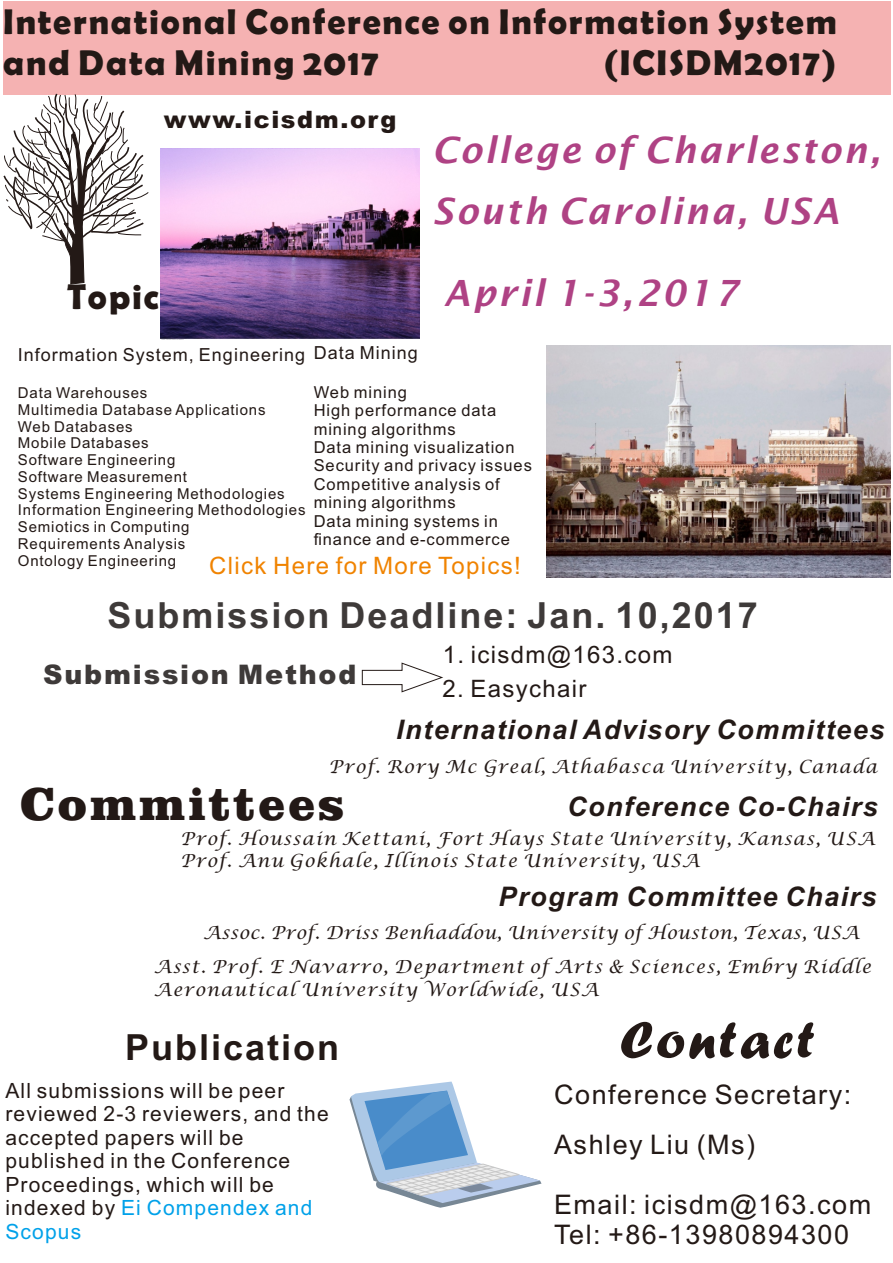
<style>
.page{position:relative;width:893px;height:1263px;background:#fff}
.page>*{position:absolute;margin:0;border:0;box-sizing:border-box;transform-origin:0 0}
.t1{font:54px "Forte";letter-spacing:.055em;color:#231916}
.t2{font:900 47.25px "Clarendon BT";letter-spacing:.065em;color:#231916}
.t3{font:700 36px/40.3px "Berlin Sans FB Demi";letter-spacing:.05em;color:#231916}
.t4{font:italic 600 36px/60.9px "Lucida Sans";letter-spacing:.065em;color:#af4284}
.t5{font:700 36px "Arial";letter-spacing:.055em;color:#3e3a39}
.t6{font:700 36px "Arial";letter-spacing:.055em;color:#231916}
.t7{font:27px/50.2px "Arial";letter-spacing:.055em;color:#231916}
.t8{font:italic 700 27px "Arial";letter-spacing:.055em;color:#231916}
.t9{font:900 27px "Arial";letter-spacing:.065em;color:#3e3a39}
.t10{font:24px "Arial";letter-spacing:.055em;color:#231916}
.t11{font:24px "Arial";letter-spacing:.055em;color:#f08300}
.t12{font:900 24px "Arial";letter-spacing:.065em;color:#231916}
.t13{font:21px/23.4px "Arial";letter-spacing:.055em;color:#231916}
.t14{font:italic 18px/22.5px "Lucida Calligraphy";letter-spacing:.065em;color:#231916}
.t15{font:italic 18px "Lucida Calligraphy";letter-spacing:.035em;color:#231916}
.t16{font:18px "Arial";letter-spacing:.055em;color:#231916}
.t17{font:16.5px/18.5px "Arial";letter-spacing:.055em;color:#231916}
.t18{font:15px/16.8px "Arial";letter-spacing:.055em;color:#231916}
.s1{color:#00a1e9}
</style>
<div class="page">
<div style="left:3px;top:1px;width:887px;height:93px;background:#f5b2b2"></div>
<svg style="left:361px;top:662px;width:82px;height:31px"></svg>
<svg style="left:349px;top:1081px;width:192px;height:127px"></svg>
<img style="left:547px;top:346px;width:343px;height:231px">
<img style="left:160px;top:149px;width:259px;height:191px">
<svg style="left:3px;top:93px;width:146px;height:191px"></svg>
<h3 class="t3" style="left:3px;top:1px;width:835px">International Conference on Information System and Data Mining 2017</h3>
<h3 class="t3" style="left:604px;top:41px;width:234px">(ICISDM2017)</h3>
<h3 class="t12" style="left:164px;top:110px;width:234px">www.icisdm.org</h3>
<h3 class="t3" style="left:67px;top:275px;width:93px">Topic</h3>
<h3 class="t4" style="left:432px;top:122px;width:451px">College of Charleston,<br>South Carolina, USA</h3>
<h3 class="t4" style="left:444px;top:265px;width:296px">April 1-3,2017</h3>
<p class="t16" style="left:314px;top:346px;width:106px">Data Mining</p>
<p class="t17" style="left:314px;top:384px;width:220px">Web mining<br>High performance data mining algorithms<br>Data mining visualization<br>Security and privacy issues<br>Competitive analysis of mining algorithms<br>Data mining systems in finance and e-commerce</p>
<p class="t16" style="left:18px;top:348px;width:289px">Information System, Engineering</p>
<p class="t18" style="left:18px;top:386px;width:289px">Data Warehouses<br>Multimedia Database Applications<br>Web Databases<br>Mobile Databases<br>Software Engineering<br>Software Measurement<br>Systems Engineering Methodologies<br>Information Engineering Methodologies<br>Semiotics in Computing<br>Requirements Analysis<br>Ontology Engineering</p>
<h3 class="t11" style="left:209px;top:556px;width:313px">Click Here for More Topics!</h3>
<h3 class="t5" style="left:107px;top:602px;width:652px">Submission Deadline: Jan. 10,2017</h3>
<h3 class="t9" style="left:43px;top:665px;width:315px">Submission Method</h3>
<h3 class="t10" style="left:443px;top:646px;width:231px">1. icisdm@163.com</h3>
<h3 class="t10" style="left:442px;top:680px;width:146px">2. Easychair</h3>
<h3 class="t8" style="left:396px;top:719px;width:490px">International Advisory Committees</h3>
<p class="t14" style="left:329px;top:757px;width:550px">Prof. Rory Mc Greal, Athabasca University, Canada</p>
<h2 class="t2" style="left:20px;top:784px;width:327px">Committees</h2>
<h3 class="t8" style="left:567px;top:796px;width:312px">Conference Co-Chairs</h3>
<p class="t14" style="left:180px;top:829px;width:696px">Prof. Houssain Kettani, Fort Hays State University, Kansas, USA<br>Prof. Anu Gokhale, Illinois State University, USA</p>
<h3 class="t8" style="left:498px;top:886px;width:380px">Program Committee Chairs</h3>
<p class="t15" style="left:203px;top:923px;width:657px">Assoc. Prof. Driss Benhaddou, University of Houston, Texas, USA</p>
<p class="t14" style="left:154px;top:957px;width:719px">Asst. Prof. E Navarro, Department of Arts &amp; Sciences, Embry Riddle<br>Aeronautical University Worldwide, USA</p>
<h3 class="t6" style="left:125px;top:1034px;width:216px">Publication</h3>
<h3 class="t13" style="left:5px;top:1081px;width:325px">All submissions will be peer reviewed 2-3 reviewers, and the accepted papers will be published in the Conference<br>Proceedings, which will be indexed by <span class="s1">Ei Compendex and<br>Scopus</span></h3>
<h1 class="t1" style="left:620px;top:1022px;width:196px">Contact</h1>
<h3 class="t7" style="left:554px;top:1071px;width:299px">Conference Secretary:<br>Ashley Liu (Ms)</h3>
<h3 class="t7" style="left:554px;top:1192px;width:318px;line-height:30.2px">Email: icisdm@163.com<br>Tel: +86-13980894300</h3>
</div>
